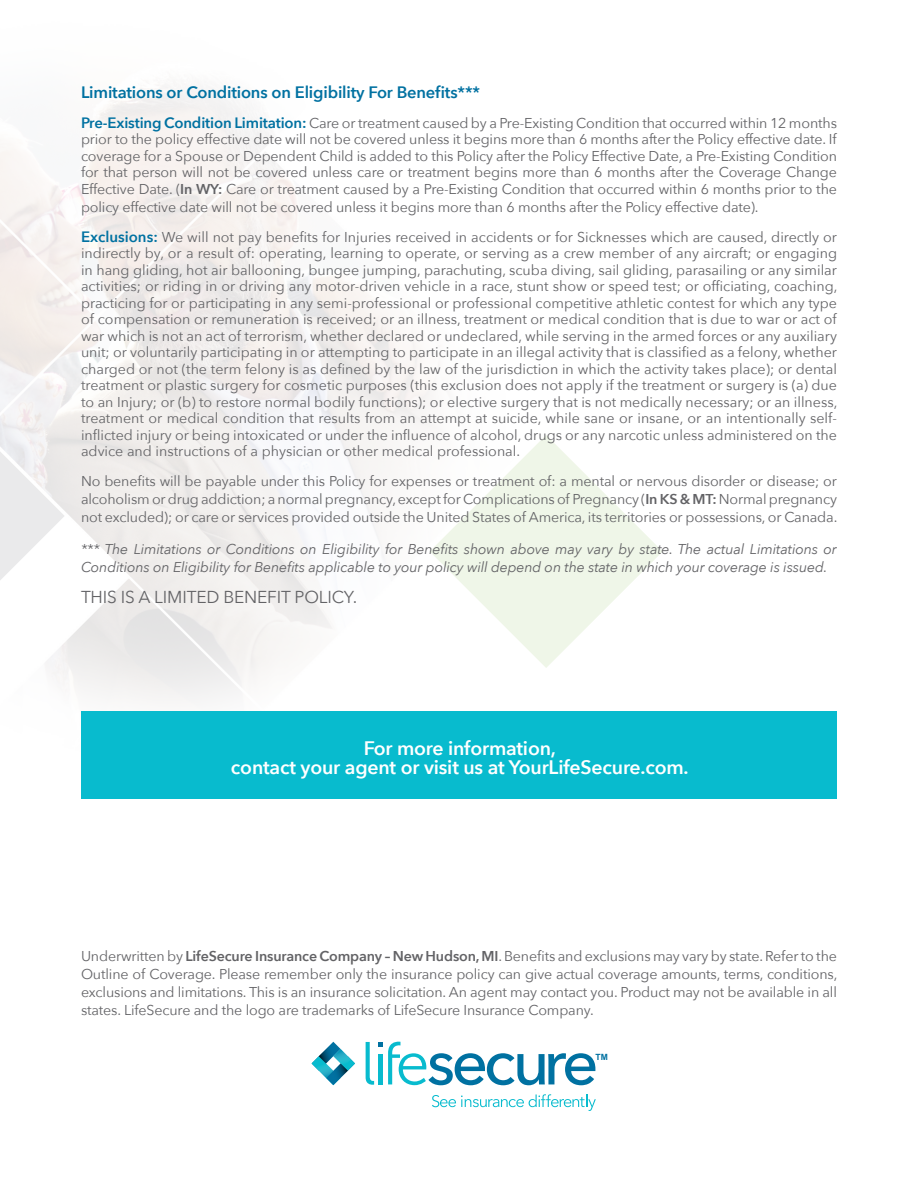
<style>
.page{position:relative;width:918px;height:1188px;background:#fff}
.page>*{position:absolute;margin:0;border:0;box-sizing:border-box;transform-origin:0 0}
.Body{font:600 19.5px/19.5px "Avenir Next";letter-spacing:-.01em;color:#fff;text-align:center}
.Body-2{font:17.25px "Avenir Next";letter-spacing:-.01em;color:#636366}
.Body-3{font:600 16.5px "Avenir Next";letter-spacing:-.01em;color:#0071a1}
.Body-4{font:14.25px/16.5px "Avenir Next";letter-spacing:-.01em;color:#636366;text-align:justify}
.Body-5{font:italic 14.25px/18px "Avenir Next";letter-spacing:-.01em;color:#636366}
.t1{font:700 8.55px "Arial";color:#0071a1}
.s1{font-weight:600;font-size:15px;color:#0071a1}
.s2{font-weight:600}
</style>
<div class="page">
<img style="left:0;top:85px;width:588px;height:627px">
<svg style="left:430px;top:435px;width:233px;height:233px"></svg>
<svg style="left:0;top:435px;width:65px;height:162px"></svg>
<div style="left:81px;top:712px;width:756px;height:87px;background:#08bbce"></div>
<svg style="left:388px;top:1042px;width:207px;height:43px"></svg>
<svg style="left:312px;top:1042px;width:43px;height:43px"></svg>
<svg style="left:366px;top:1042px;width:16px;height:43px"></svg>
<svg style="left:432px;top:1094px;width:164px;height:17px"></svg>
<p class="Body-3" style="left:81px;top:78px;width:401px">Limitations or Conditions on Eligibility For Benefits***</p>
<p class="Body-4" style="left:81px;top:114px;width:758px"><span class="s1">Pre-Existing Condition Limitation:</span> Care or treatment caused by a Pre-Existing Condition that occurred within 12 months prior to the policy effective date will not be covered unless it begins more than 6 months after the Policy effective date. If coverage for a Spouse or Dependent Child is added to this Policy after the Policy Effective Date, a Pre-Existing Condition for that person will not be covered unless care or treatment begins more than 6 months after the Coverage Change Effective Date. (<span class="s2">In WY:</span> Care or treatment caused by a Pre-Existing Condition that occurred within 6 months prior to the</p>
<p class="Body-4" style="left:81px;top:198px;width:679px">policy effective date will not be covered unless it begins more than 6 months after the Policy effective date).</p>
<p class="Body-4" style="left:81px;top:228px;width:758px"><span class="s1">Exclusions:</span> We will not pay benefits for Injuries received in accidents or for Sicknesses which are caused, directly or indirectly by, or a result of: operating, learning to operate, or serving as a crew member of any aircraft; or engaging in hang gliding, hot air ballooning, bungee jumping, parachuting, scuba diving, sail gliding, parasailing or any similar activities; or riding in or driving any motor-driven vehicle in a race, stunt show or speed test; or officiating, coaching, practicing for or participating in any semi-professional or professional competitive athletic contest for which any type of compensation or remuneration is received; or an illness, treatment or medical condition that is due to war or act of war which is not an act of terrorism, whether declared or undeclared, while serving in the armed forces or any auxiliary unit; or voluntarily participating in or attempting to participate in an illegal activity that is classified as a felony, whether charged or not (the term felony is as defined by the law of the jurisdiction in which the activity takes place); or dental treatment or plastic surgery for cosmetic purposes (this exclusion does not apply if the treatment or surgery is (a) due to an Injury; or (b) to restore normal bodily functions); or elective surgery that is not medically necessary; or an illness, treatment or medical condition that results from an attempt at suicide, while sane or insane, or an intentionally self&shy;inflicted injury or being intoxicated or under the influence of alcohol, drugs or any narcotic unless administered on the advice and instructions of a physician or other medical professional.</p>
<p class="Body-4" style="left:81px;top:471px;width:758px;line-height:18px">No benefits will be payable under this Policy for expenses or treatment of: a mental or nervous disorder or disease; or alcoholism or drug addiction; a normal pregnancy, except for Complications of Pregnancy (<span class="s2">In KS &amp; MT:</span> Normal pregnancy not excluded); or care or services provided outside the United States of America, its territories or possessions, or Canada.</p>
<p class="Body-5" style="left:81px;top:539px;width:757px">*** The Limitations or Conditions on Eligibility for Benefits shown above may vary by state. The actual Limitations or<br>Conditions on Eligibility for Benefits applicable to your policy will depend on the state in which your coverage is issued.</p>
<p class="Body-2" style="left:81px;top:582px;width:278px">THIS IS A LIMITED BENEFIT POLICY.</p>
<p class="Body" style="left:231px;top:738px;width:459px">For more information,<br>contact your agent or visit us at YourLifeSecure.com.</p>
<p class="Body-4" style="left:81px;top:947px;width:758px;line-height:18px">Underwritten by <span class="s2">LifeSecure Insurance Company – New Hudson, MI</span>. Benefits and exclusions may vary by state. Refer to the Outline of Coverage. Please remember only the insurance policy can give actual coverage amounts, terms, conditions, exclusions and limitations. This is an insurance solicitation. An agent may contact you. Product may not be available in all states. LifeSecure and the logo are trademarks of LifeSecure Insurance Company.</p>
<p class="t1" style="left:596px;top:1051px;width:14px">TM</p>
</div>
